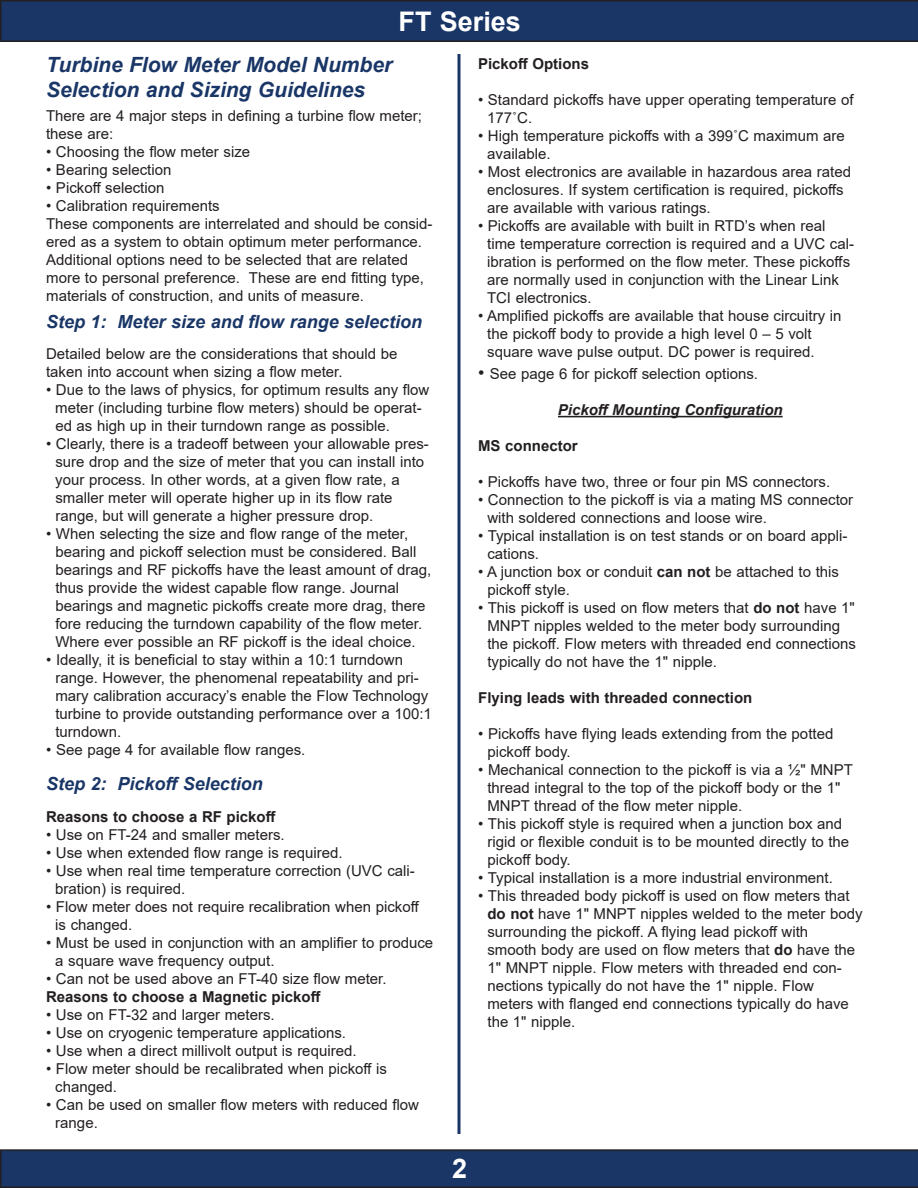
<style>
.page{position:relative;width:918px;height:1188px;background:#fff}
.page>*{position:absolute;margin:0;border:0;box-sizing:border-box;transform-origin:0 0}
.t1{font:700 27px "Arial";color:#fff}
.t2{font:italic 700 21px/25.2px "Arial";color:#193667}
.t3{font:italic 700 18px "Arial";color:#193667}
.t4{font:15px/18px "Arial";color:#231f20}
.t5{font:700 15px "Arial";color:#231f20}
.t6{font:italic 700 15px "Arial";color:#231f20}
.s1{font-size:18px}
.s2{font-weight:700}
</style>
<div class="page">
<div style="left:1px;top:1px;width:917px;height:40px;background:#193667"></div>
<hr style="left:0;top:0;width:918px;height:2px;background:#231f20">
<hr style="left:0;top:1px;width:2px;height:39px;background:#231f20">
<hr style="left:917px;top:1px;width:1px;height:39px;background:#231f20">
<hr style="left:0;top:40px;width:918px;height:2px;background:#231f20">
<hr style="left:457px;top:54px;width:3px;height:1080px;background:#193667">
<div style="left:1px;top:1150px;width:917px;height:37px;background:#193667"></div>
<hr style="left:0;top:1149px;width:918px;height:2px;background:#231f20">
<hr style="left:0;top:1151px;width:2px;height:35px;background:#231f20">
<hr style="left:917px;top:1151px;width:1px;height:35px;background:#231f20">
<hr style="left:0;top:1186px;width:918px;height:2px;background:#231f20">
<hr style="left:558px;top:416px;width:225px;height:1px;background:#231f20">
<h1 class="t1" style="left:399px;top:2px;width:124px">FT Series</h1>
<h2 class="t2" style="left:46px;top:53px;width:348px">Turbine Flow Meter Model Number<br>Selection and Sizing Guidelines</h2>
<p class="t4" style="left:46px;top:107px;width:378px">There are 4 major steps in defining a turbine flow meter; these are:</p>
<p class="t4" style="left:46px;top:143px;width:206px">• Choosing the flow meter size</p>
<p class="t4" style="left:46px;top:161px;width:127px">• Bearing selection</p>
<p class="t4" style="left:46px;top:179px;width:120px">• Pickoff selection</p>
<p class="t4" style="left:46px;top:197px;width:388px">• Calibration requirements<br>These components are interrelated and should be consid&shy;ered as a system to obtain optimum meter performance.<br>Additional options need to be selected that are related more to personal preference. These are end fitting type, materials of construction, and units of measure.</p>
<p class="t3" style="left:46px;top:310px;width:378px">Step 1: Meter size and flow range selection</p>
<p class="t4" style="left:46px;top:345px;width:353px">Detailed below are the considerations that should be taken into account when sizing a flow meter.</p>
<p class="t4" style="left:55px;top:381px;width:376px;text-indent:-9px">• Due to the laws of physics, for optimum results any flow meter (including turbine flow meters) should be operat&shy;ed as high up in their turndown range as possible.</p>
<p class="t4" style="left:55px;top:435px;width:375px;text-indent:-9px">• Clearly, there is a tradeoff between your allowable pres&shy;sure drop and the size of meter that you can install into your process. In other words, at a given flow rate, a smaller meter will operate higher up in its flow rate range, but will generate a higher pressure drop.</p>
<p class="t4" style="left:55px;top:525px;width:378px;text-indent:-9px">• When selecting the size and flow range of the meter, bearing and pickoff selection must be considered. Ball bearings and RF pickoffs have the least amount of drag, thus provide the widest capable flow range. Journal bearings and magnetic pickoffs create more drag, there fore reducing the turndown capability of the flow meter.<br>Where ever possible an RF pickoff is the ideal choice.</p>
<p class="t4" style="left:55px;top:651px;width:378px;text-indent:-9px">• Ideally, it is beneficial to stay within a 10:1 turndown range. However, the phenomenal repeatability and pri&shy;mary calibration accuracy’s enable the Flow Technology turbine to provide outstanding performance over a 100:1 turndown.</p>
<p class="t4" style="left:46px;top:741px;width:261px">• See page 4 for available flow ranges.</p>
<p class="t3" style="left:46px;top:771px;width:218px">Step 2: Pickoff Selection</p>
<p class="t5" style="left:46px;top:806px;width:231px">Reasons to choose a RF pickoff</p>
<p class="t4" style="left:46px;top:826px;width:240px">• Use on FT-24 and smaller meters.</p>
<p class="t4" style="left:46px;top:844px;width:298px">• Use when extended flow range is required.</p>
<p class="t4" style="left:55px;top:862px;width:361px;text-indent:-9px">• Use when real time temperature correction (UVC cali&shy;bration) is required.</p>
<p class="t4" style="left:55px;top:898px;width:365px;text-indent:-9px">• Flow meter does not require recalibration when pickoff is changed.</p>
<p class="t4" style="left:55px;top:934px;width:379px;text-indent:-9px">• Must be used in conjunction with an amplifier to produce a square wave frequency output.</p>
<p class="t4" style="left:46px;top:970px;width:342px">• Can not be used above an FT-40 size flow meter.</p>
<p class="t5" style="left:46px;top:986px;width:276px">Reasons to choose a Magnetic pickoff</p>
<p class="t4" style="left:46px;top:1006px;width:230px">• Use on FT-32 and larger meters.</p>
<p class="t4" style="left:46px;top:1024px;width:301px">• Use on cryogenic temperature applications.</p>
<p class="t4" style="left:46px;top:1042px;width:312px">• Use when a direct millivolt output is required.</p>
<p class="t4" style="left:55px;top:1060px;width:333px;text-indent:-9px">• Flow meter should be recalibrated when pickoff is changed.</p>
<p class="t4" style="left:55px;top:1096px;width:365px;text-indent:-9px">• Can be used on smaller flow meters with reduced flow range.</p>
<p class="t5" style="left:478px;top:54px;width:112px">Pickoff Options</p>
<p class="t4" style="left:487px;top:91px;width:368px;text-indent:-9px">• Standard pickoffs have upper operating temperature of<br>177˚C.</p>
<p class="t4" style="left:487px;top:127px;width:359px;text-indent:-9px">• High temperature pickoffs with a 399˚C maximum are available.</p>
<p class="t4" style="left:487px;top:163px;width:365px;text-indent:-9px">• Most electronics are available in hazardous area rated enclosures. If system certification is required, pickoffs are available with various ratings.</p>
<p class="t4" style="left:487px;top:217px;width:369px;text-indent:-9px">• Pickoffs are available with built in RTD’s when real time temperature correction is required and a UVC cal&shy;ibration is performed on the flow meter. These pickoffs are normally used in conjunction with the Linear Link TCI electronics.</p>
<p class="t4" style="left:487px;top:307px;width:356px;text-indent:-9px">• Amplified pickoffs are available that house circuitry in the pickoff body to provide a high level 0 – 5 volt square wave pulse output. DC power is required.</p>
<p class="t4" style="left:478px;top:365px;width:281px"><span class="s1">•</span> See page 6 for pickoff selection options.</p>
<p class="t6" style="left:558px;top:400px;width:226px">Pickoff Mounting Configuration</p>
<p class="t5" style="left:478px;top:435px;width:101px">MS connector</p>
<p class="t4" style="left:478px;top:473px;width:354px">• Pickoffs have two, three or four pin MS connectors.</p>
<p class="t4" style="left:487px;top:491px;width:367px;text-indent:-9px">• Connection to the pickoff is via a mating MS connector with soldered connections and loose wire.</p>
<p class="t4" style="left:487px;top:527px;width:362px;text-indent:-9px">• Typical installation is on test stands or on board appli&shy;cations.</p>
<p class="t4" style="left:487px;top:563px;width:353px;text-indent:-9px">• A junction box or conduit <span class="s2">can not</span> be attached to this pickoff style.</p>
<p class="t4" style="left:487px;top:599px;width:370px;text-indent:-9px">• This pickoff is used on flow meters that <span class="s2">do not</span> have 1" MNPT nipples welded to the meter body surrounding the pickoff. Flow meters with threaded end connections typically do not have the 1" nipple.</p>
<p class="t5" style="left:478px;top:687px;width:276px">Flying leads with threaded connection</p>
<p class="t4" style="left:487px;top:725px;width:347px;text-indent:-9px">• Pickoffs have flying leads extending from the potted pickoff body.</p>
<p class="t4" style="left:487px;top:761px;width:367px;text-indent:-9px">• Mechanical connection to the pickoff is via a ½" MNPT thread integral to the top of the pickoff body or the 1"<br>MNPT thread of the flow meter nipple.</p>
<p class="t4" style="left:487px;top:815px;width:363px;text-indent:-9px">• This pickoff style is required when a junction box and rigid or flexible conduit is to be mounted directly to the pickoff body.</p>
<p class="t4" style="left:478px;top:869px;width:356px">• Typical installation is a more industrial environment.</p>
<p class="t4" style="left:487px;top:887px;width:377px;text-indent:-9px">• This threaded body pickoff is used on flow meters that <span class="s2">do not</span> have 1" MNPT nipples welded to the meter body surrounding the pickoff. A flying lead pickoff with<br>smooth body are used on flow meters that <span class="s2">do</span> have the 1" MNPT nipple. Flow meters with threaded end con&shy;nections typically do not have the 1" nipple. Flow meters with flanged end connections typically do have the 1" nipple.</p>
<h1 class="t1" style="left:452px;top:1150px;width:17px">2</h1>
</div>
